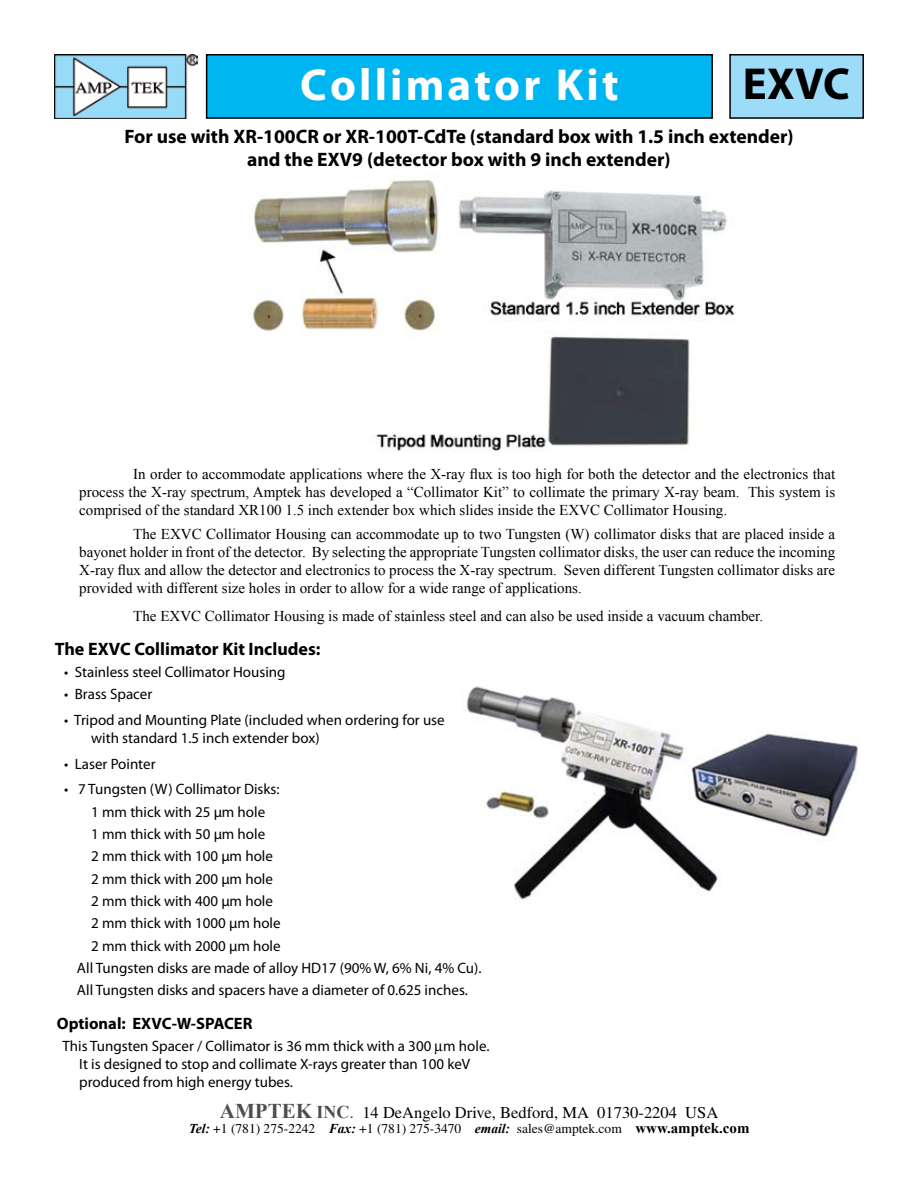
<style>
.page{position:relative;width:918px;height:1188px;background:#fff}
.page>*{position:absolute;margin:0;border:0;box-sizing:border-box;transform-origin:0 0}
.t1{font:700 45px "Myriad Pro";letter-spacing:.07em;color:#fff}
.t2{font:700 45px "Myriad Pro";color:#000}
.t3{font:700 19.5px/23.4px "Myriad Pro";color:#000;text-align:center}
.t4{font:700 18px "Myriad Pro";color:#000}
.t5{font:16.5px "Times";color:#000}
.t6{font:700 16.5px "Myriad Pro";color:#000}
.t7{font:15px/18px "Times New Roman";color:#000;text-align:justify}
.t8{font:15px/18px "Myriad Pro";color:#000}
.t9{font:13.5px "Times";color:#000}
.s1{font-family:"Times New Roman";font-weight:700;font-size:21px;color:#4d4d4f}
.s2{font-family:"Times New Roman";font-weight:700;font-size:18px;color:#4d4d4f}
.s3{font-size:18px;color:#4d4d4f}
.s4{font-family:"Times New Roman";font-weight:700;font-style:italic}
.s5{font-family:"Times New Roman";font-weight:700;font-size:15px}
</style>
<div class="page">
<img style="left:250px;top:179px;width:484px;height:273px">
<div style="left:207px;top:55px;width:505px;height:63px;background:#00b6f1"></div>
<div style="left:206px;top:54px;width:507px;height:65px;border:2px solid #000"></div>
<div style="left:730px;top:55px;width:133px;height:63px;background:#9ddcf9"></div>
<div style="left:729px;top:54px;width:135px;height:65px;border:2px solid #000"></div>
<img style="left:54px;top:54px;width:144px;height:65px">
<img style="left:466px;top:686px;width:393px;height:214px">
<h1 class="t1" style="left:300px;top:56px;width:320px">Collimator Kit</h1>
<h1 class="t2" style="left:743px;top:54px;width:109px">EXVC</h1>
<h2 class="t3" style="left:124px;top:124px;width:671px">For use with XR-100CR or XR-100T-CdTe (standard box with 1.5 inch extender) and the EXV9 (detector box with 9 inch extender)</h2>
<p class="t7" style="left:79px;top:464px;width:758px;text-indent:54px">In order to accommodate applications where the X-ray flux is too high for both the detector and the electronics that process the X-ray spectrum, Amptek has developed a “Collimator Kit” to collimate the primary X-ray beam. This system is comprised of the standard XR100 1.5 inch extender box which slides inside the EXVC Collimator Housing.</p>
<p class="t7" style="left:79px;top:525px;width:758px;text-indent:54px">The EXVC Collimator Housing can accommodate up to two Tungsten (W) collimator disks that are placed inside a bayonet holder in front of the detector. By selecting the appropriate Tungsten collimator disks, the user can reduce the incoming X-ray flux and allow the detector and electronics to process the X-ray spectrum. Seven different Tungsten collimator disks are provided with different size holes in order to allow for a wide range of applications.</p>
<p class="t7" style="left:133px;top:607px;width:631px">The EXVC Collimator Housing is made of stainless steel and can also be used inside a vacuum chamber.</p>
<p class="t4" style="left:55px;top:637px;width:267px">The EXVC Collimator Kit Includes:</p>
<p class="t8" style="left:64px;top:663px;width:223px">• Stainless steel Collimator Housing</p>
<p class="t8" style="left:64px;top:685px;width:90px">• Brass Spacer</p>
<p class="t8" style="left:91px;top:711px;width:355px;text-indent:-27px">• Tripod and Mounting Plate (included when ordering for use with standard 1.5 inch extender box)</p>
<p class="t8" style="left:64px;top:754px;width:93px">• Laser Pointer</p>
<p class="t8" style="left:64px;top:780px;width:217px">• 7 Tungsten (W) Collimator Disks:</p>
<p class="t8" style="left:91px;top:802px;width:176px">1 mm thick with 25 µm hole</p>
<p class="t8" style="left:91px;top:825px;width:176px">1 mm thick with 50 µm hole</p>
<p class="t8" style="left:91px;top:847px;width:183px">2 mm thick with 100 µm hole</p>
<p class="t8" style="left:91px;top:869px;width:183px">2 mm thick with 200 µm hole</p>
<p class="t8" style="left:91px;top:892px;width:183px">2 mm thick with 400 µm hole</p>
<p class="t8" style="left:91px;top:914px;width:191px">2 mm thick with 1000 µm hole</p>
<p class="t8" style="left:91px;top:936px;width:191px">2 mm thick with 2000 µm hole</p>
<p class="t8" style="left:77px;top:959px;width:406px">All Tungsten disks are made of alloy HD17 (90% W, 6% Ni, 4% Cu).</p>
<p class="t8" style="left:77px;top:981px;width:392px">All Tungsten disks and spacers have a diameter of 0.625 inches.</p>
<p class="t6" style="left:57px;top:1012px;width:197px">Optional: EXVC-W-SPACER</p>
<p class="t8" style="left:79px;top:1037px;width:412px;text-indent:-17px">This Tungsten Spacer / Collimator is 36 mm thick with a 300 m hole.<br>It is designed to stop and collimate X-rays greater than 100 keV produced from high energy tubes.</p>
<p class="t5" style="left:220px;top:1103px;width:500px"><span class="s1">AMPTEK</span> <span class="s2">INC</span><span class="s3">.</span> 14 DeAngelo Drive, Bedford, MA 01730-2204 USA</p>
<p class="t9" style="left:189px;top:1120px;width:562px"><span class="s4">Tel:</span> +1 (781) 275-2242 <span class="s4">Fax:</span> +1 (781) 275-3470 <span class="s4">email:</span> sales@amptek.com <span class="s5">www.amptek.com</span></p>
</div>
